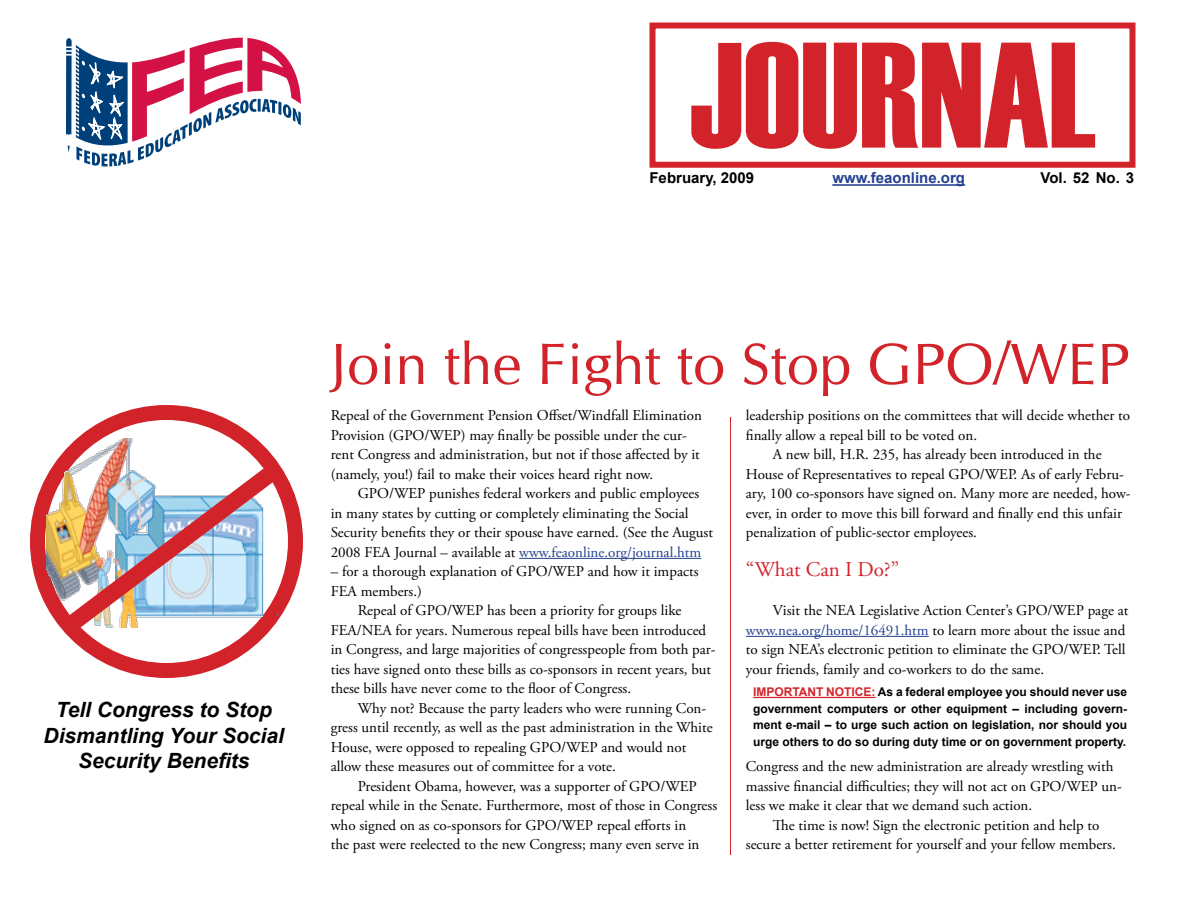
<style>
.page{position:relative;width:1188px;height:918px;background:#fff}
.page>*{position:absolute;margin:0;border:0;box-sizing:border-box;transform-origin:0 0}
.t1{font:150px "Haettenschweiler";color:#d2232a}
.t2{font:58.5px "CG Omega";color:#d2232a}
.t3{font:italic 700 21px/25.5px "Arial";color:#000;text-align:center}
.t4{font:21px "Adobe Garamond Pro";color:#d2232a}
.t5{font:15px/19.5px "Adobe Garamond Pro";color:#000}
.t6{font:700 15px "Arial";color:#000}
.t7{font:700 15px "Arial";color:#24408f}
.t8{font:700 12px/16.5px "Arial";color:#000;text-align:justify}
.s1{color:#24408f}
.s2{color:#d2232a}
</style>
<div class="page">
<div style="left:650px;top:22px;width:486px;height:146px;border:6px solid #d2232a"></div>
<svg style="left:66px;top:38px;width:235px;height:128px"></svg>
<hr style="left:832px;top:184px;width:133px;height:2px;background:#24408f">
<hr style="left:519px;top:558px;width:182px;height:1px;background:#24408f">
<hr style="left:746px;top:636px;width:183px;height:1px;background:#24408f">
<hr style="left:753px;top:697px;width:123px;height:1px;background:#d2232a">
<hr style="left:730px;top:417px;width:1px;height:438px;background:#d2232a">
<div style="left:30px;top:405px;width:273px;height:273px;border:15px solid #d2232a;border-radius:50%"></div>
<img style="left:64px;top:438px;width:205px;height:13px">
<svg style="left:44px;top:451px;width:249px;height:199px"></svg>
<h1 class="t1" style="left:689px;top:10px;width:409px">JOURNAL</h1>
<p class="t6" style="left:650px;top:170px;width:106px">February, 2009</p>
<p class="t7" style="left:832px;top:170px;width:134px">www.feaonline.org</p>
<p class="t6" style="left:1040px;top:170px;width:95px">Vol. 52 No. 3</p>
<h3 class="t3" style="left:44px;top:697px;width:242px">Tell Congress to Stop<br>Dismantling Your Social<br>Security Benefits</h3>
<h2 class="t2" style="left:331px;top:331px;width:800px">Join the Fight to Stop GPO/WEP</h2>
<p class="t5" style="left:331px;top:406px;width:373px">Repeal of the Government Pension Offset/Windfall Elimination Provision (GPO/WEP) may finally be possible under the cur&shy;rent Congress and administration, but not if those affected by it (namely, you!) fail to make their voices heard right now.</p>
<p class="t5" style="left:331px;top:484px;width:384px;text-indent:27px">GPO/WEP punishes federal workers and public employees in many states by cutting or completely eliminating the Social Security benefits they or their spouse have earned. (See the August 2008 FEA Journal – available at <span class="s1">www.feaonline.org/journal.htm</span></p>
<p class="t5" style="left:331px;top:562px;width:369px">– for a thorough explanation of GPO/WEP and how it impacts<br>FEA members.)</p>
<p class="t5" style="left:331px;top:601px;width:386px;text-indent:27px">Repeal of GPO/WEP has been a priority for groups like FEA/NEA for years. Numerous repeal bills have been introduced in Congress, and large majorities of congresspeople from both par&shy;ties have signed onto these bills as co-sponsors in recent years, but these bills have never come to the floor of Congress.</p>
<p class="t5" style="left:331px;top:699px;width:383px;text-indent:27px">Why not? Because the party leaders who were running Con&shy;gress until recently, as well as the past administration in the White House, were opposed to repealing GPO/WEP and would not allow these measures out of committee for a vote.</p>
<p class="t5" style="left:331px;top:777px;width:388px;text-indent:27px">President Obama, however, was a supporter of GPO/WEP repeal while in the Senate. Furthermore, most of those in Congress who signed on as co-sponsors for GPO/WEP repeal efforts in<br>the past were reelected to the new Congress; many even serve in</p>
<p class="t5" style="left:746px;top:406px;width:386px">leadership positions on the committees that will decide whether to</p>
<p class="t5" style="left:746px;top:426px;width:233px">finally allow a repeal bill to be voted on.</p>
<p class="t5" style="left:773px;top:445px;width:330px">A new bill, H.R. 235, has already been introduced in the</p>
<p class="t5" style="left:746px;top:465px;width:380px">House of Representatives to repeal GPO/WEP. As of early Febru-</p>
<p class="t5" style="left:746px;top:484px;width:386px">ary, 100 co-sponsors have signed on. Many more are needed, how-</p>
<p class="t5" style="left:746px;top:504px;width:378px">ever, in order to move this bill forward and finally end this unfair</p>
<p class="t5" style="left:746px;top:523px;width:233px">penalization of public-sector employees.</p>
<h3 class="t4" style="left:746px;top:557px;width:155px">“What Can I Do?”</h3>
<p class="t5" style="left:746px;top:601px;width:384px;text-indent:27px">Visit the NEA Legislative Action Center’s GPO/WEP page at <span class="s1">www.nea.org/home/16491.htm</span> to learn more about the issue and to sign NEA’s electronic petition to eliminate the GPO/WEP. Tell your friends, family and co-workers to do the same.</p>
<p class="t8" style="left:753px;top:684px;width:376px"><span class="s2">IMPORTANT NOTICE:</span> As a federal employee you should never use government computers or other equipment – including govern&shy;ment e-mail – to urge such action on legislation, nor should you urge others to do so during duty time or on government property.</p>
<p class="t5" style="left:746px;top:757px;width:369px">Congress and the new administration are already wrestling with</p>
<p class="t5" style="left:746px;top:777px;width:378px">massive financial difficulties; they will not act on GPO/WEP un-</p>
<p class="t5" style="left:746px;top:796px;width:288px">less we make it clear that we demand such action.</p>
<p class="t5" style="left:773px;top:816px;width:328px">The time is now! Sign the electronic petition and help to</p>
<p class="t5" style="left:746px;top:835px;width:372px">secure a better retirement for yourself and your fellow members.</p>
</div>
